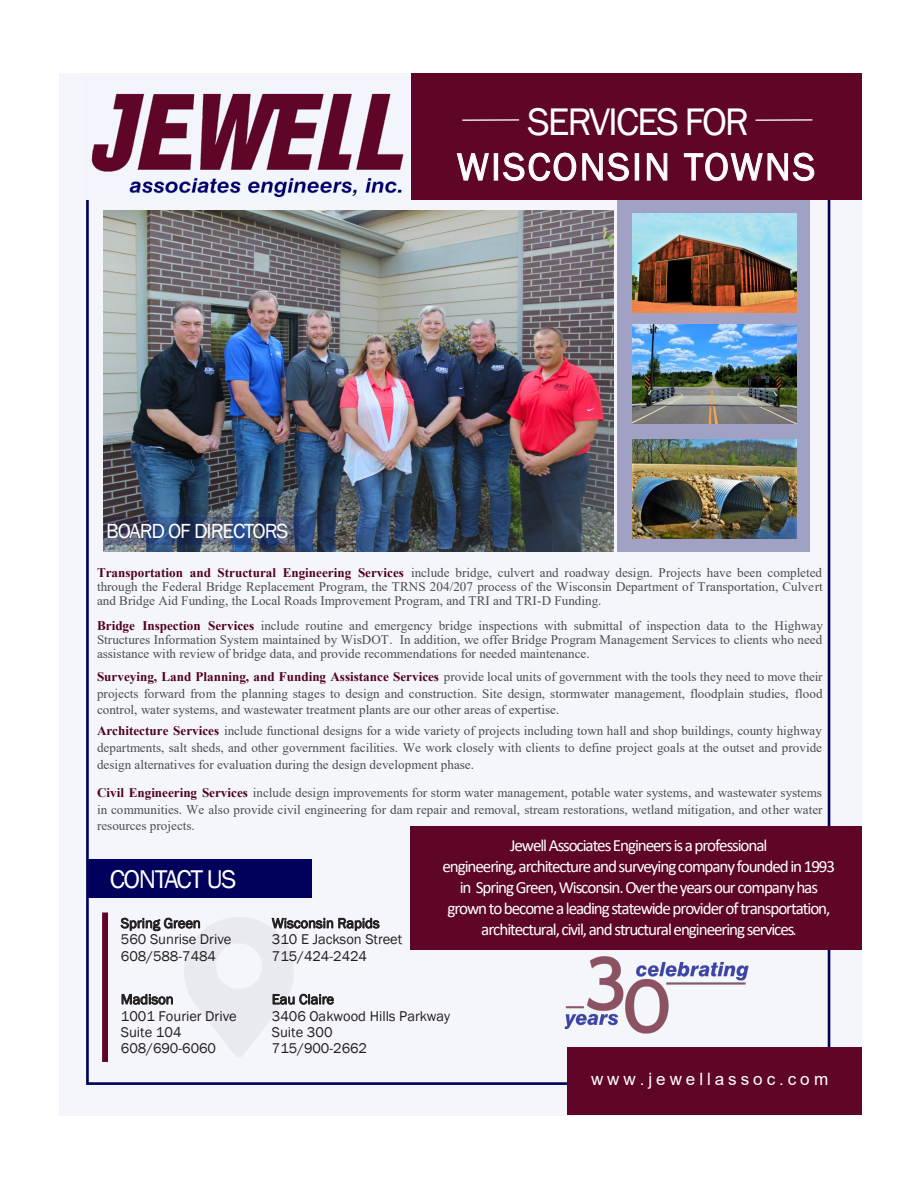
<style>
.page{position:relative;width:918px;height:1188px;background:#fff}
.page>*{position:absolute;margin:0;border:0;box-sizing:border-box;transform-origin:0 0}
.t1{font:39.45px/44.8px "Franklin Gothic";letter-spacing:.04em;color:#fff;text-align:center}
.t2{font:26.4px "Franklin Gothic";letter-spacing:-.055em;color:#fff}
.t3{font:21px "Franklin Gothic";letter-spacing:-.05em;color:#fff}
.t4{font:17.1px/20.9px "Calibri";letter-spacing:-.06em;color:#fff;text-align:center}
.t5{font:17.1px "Arial";letter-spacing:.23em;color:#fff}
.t6{font:14.55px/16.4px "Franklin Gothic";color:#231f20}
.t7{font:13.2px "Times New Roman";color:#4b4c4d}
.t8{font:13.05px/16.8px "Times New Roman";color:#4b4c4d;text-align:justify}
.s1{font-weight:700;color:#500022}
.s2{color:#c2d7d7}
</style>
<div class="page">
<div style="left:59px;top:73px;width:802px;height:1042px;background:#f4f6fc"></div>
<div style="left:411px;top:73px;width:450px;height:127px;background:#5f0528"></div>
<img style="left:91px;top:93px;width:313px;height:105px">
<div style="left:567px;top:1047px;width:294px;height:68px;background:#5f0528"></div>
<img style="left:104px;top:210px;width:509px;height:341px">
<div style="left:104px;top:517px;width:194px;height:28px;background:#01005d;opacity:.2"></div>
<div style="left:410px;top:826px;width:451px;height:124px;background:#5f0528"></div>
<div style="left:87px;top:859px;width:225px;height:39px;background:#01005d"></div>
<div style="left:102px;top:912px;width:6px;height:150px;background:#5f0528"></div>
<div style="left:617px;top:200px;width:193px;height:351px;background:#a0a1c5"></div>
<img style="left:632px;top:214px;width:165px;height:99px">
<img style="left:632px;top:440px;width:165px;height:99px">
<img style="left:632px;top:324px;width:165px;height:99px">
<hr style="left:462px;top:119px;width:57px;height:2px;background:#fff">
<hr style="left:756px;top:119px;width:56px;height:2px;background:#fff">
<img style="left:564px;top:956px;width:185px;height:78px">
<p class="t3" style="left:106px;top:518px;width:184px">BOARD OF DIRECTORS</p>
<p class="t1" style="left:457px;top:100px;width:360px">SERVICES FOR<br>WISCONSIN TOWNS</p>
<p class="t8" style="left:97px;top:566px;width:727px;line-height:14px"><span class="s1">Transportation and Structural Engineering Services</span> include bridge, culvert and roadway design. Projects have been completed through the Federal Bridge Replacement Program, the TRNS 204/207 process of the Wisconsin Department of Transportation, Culvert and Bridge Aid Funding, the Local Roads Improvement Program, and TRI and TRI-D Funding.</p>
<p class="t7" style="left:97px;top:616px;width:727px"><span class="s1">Bridge Inspection Services</span> include routine and emergency bridge inspections with submittal of inspection data to the Highway</p>
<p class="t8" style="left:97px;top:632px;width:727px;line-height:14.1px">Structures Information System maintained by WisDOT. In addition, we offer Bridge Program Management Services to clients who need assistance with review of bridge data, and provide recommendations for needed maintenance.</p>
<p class="t8" style="left:97px;top:668px;width:727px"><span class="s1">Surveying, Land Planning, and Funding Assistance Services</span> provide local units of government with the tools they need to move their projects forward from the planning stages to design and construction. Site design, stormwater management, floodplain studies, flood control, water systems, and wastewater treatment plants are our other areas of expertise.</p>
<p class="t8" style="left:97px;top:722px;width:727px"><span class="s1">Architecture Services</span> include functional designs for a wide variety of projects including town hall and shop buildings, county highway departments, salt sheds, and other government facilities. We work closely with clients to define project goals at the outset and provide design alternatives for evaluation during the design development phase.</p>
<p class="t8" style="left:97px;top:784px;width:727px"><span class="s1">Civil Engineering Services</span> include design improvements for storm water management, potable water systems, and wastewater systems in communities. We also provide civil engineering for dam repair and removal, stream restorations, wetland mitigation, and other water resources projects.</p>
<p class="t2" style="left:110px;top:863px;width:128px">CONTACT US</p>
<p class="t6" style="left:121px;top:915px;width:112px">Spring Green<br>560 Sunrise Drive<br>608/588-7484</p>
<p class="t6" style="left:121px;top:991px;width:117px">Madison<br>1001 Fourier Drive<br>Suite 104<br>608/690-6060</p>
<p class="t4" style="left:443px;top:835px;width:394px">Jewell Associates Engineers is a professional<br>engineering, architecture and surveying company founded in 1993 in Spring Green, Wisconsin. Over the years our company has grown to become a leading statewide provider of transportation, architectural, civil, and structural engineering services<span class="s2">.</span></p>
<p class="t6" style="left:272px;top:915px;width:132px">Wisconsin Rapids<br>310 E Jackson Street<br>715/424-2424</p>
<p class="t6" style="left:272px;top:991px;width:180px">Eau Claire<br>3406 Oakwood Hills Parkway<br>Suite 300<br>715/900-2662</p>
<p class="t5" style="left:591px;top:1067px;width:239px">www.jewellassoc.com</p>
</div>
